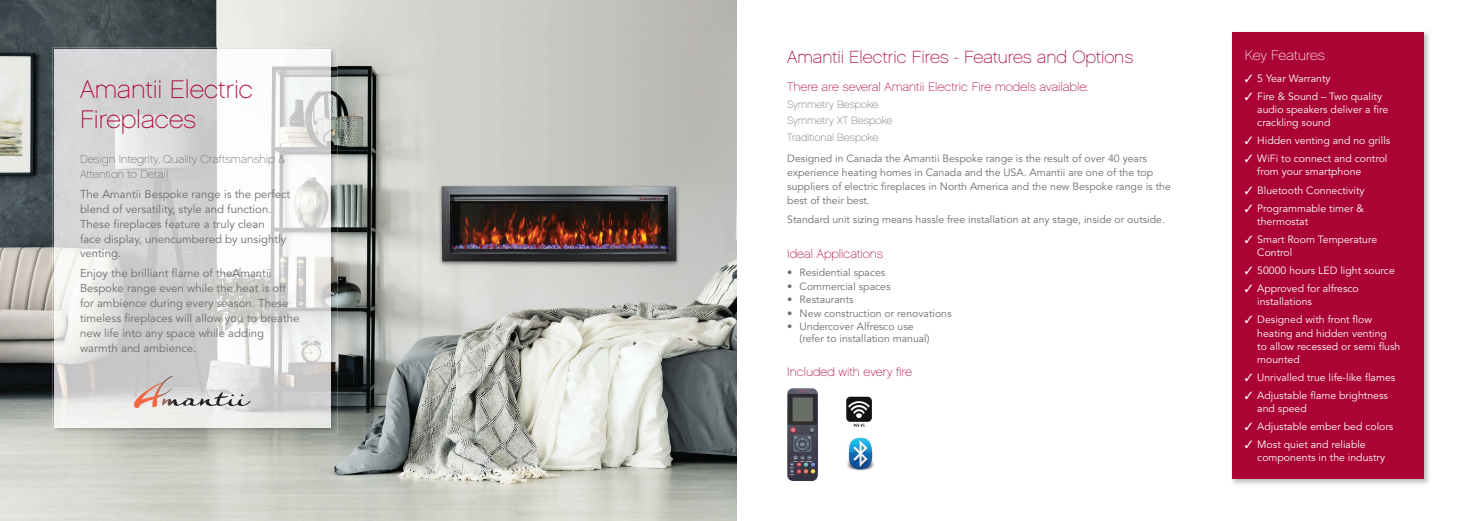
<style>
.page{position:relative;width:1474px;height:521px;background:#fff}
.page>*{position:absolute;margin:0;border:0;box-sizing:border-box;transform-origin:0 0}
.t1{font:25.38px/30.4px "Chalet Paris Nineteen Sixty";color:#ab0333}
.t2{font:17.5px "Chalet Paris Nineteen Sixty";color:#ab0333}
.t3{font:14px "Chalet Paris Nineteen Sixty";letter-spacing:-.01em;color:#fff}
.t4{font:12.25px "Chalet Paris Nineteen Sixty";color:#ab0333}
.t5{font:11.38px/14.9px "Avenir";color:#6c6d70}
.t6{font:11.38px/14.9px "Chalet Paris Nineteen Sixty";color:#6c6d70}
.t7{font:10.5px/13.1px "Avenir";color:#fff}
.t8{font:10.5px/14px "Avenir";color:#6c6d70}
.t9{font:10.5px/16.4px "Chalet Paris Nineteen Sixty";color:#6c6d70}
</style>
<div class="page">
<img style="left:0;top:0;width:737px;height:521px">
<img style="left:52px;top:47px;width:285px;height:30px">
<img style="left:309px;top:77px;width:28px;height:357px">
<img style="left:52px;top:77px;width:29px;height:357px">
<img style="left:81px;top:427px;width:228px;height:7px">
<img style="left:55px;top:50px;width:275px;height:377px">
<svg style="left:133px;top:376px;width:118px;height:32px;background:#cec5c3"></svg>
<img style="left:1232px;top:32px;width:197px;height:453px">
<div style="left:1232px;top:32px;width:191px;height:447px;background:#ab0333"></div>
<img style="left:787px;top:388px;width:31px;height:93px">
<img style="left:846px;top:397px;width:25px;height:30px">
<img style="left:847px;top:437px;width:27px;height:33px">
<h1 class="t1" style="left:80px;top:74px;width:175px">Amantii Electric<br>Fireplaces</h1>
<p class="t6" style="left:80px;top:152px;width:207px">Design Integrity, Quality Craftsmanship &amp;<br>Attention to Detail</p>
<p class="t5" style="left:80px;top:187px;width:212px">The Amantii Bespoke range is the perfect blend of versatility, style and function.<br>These fireplaces feature a truly clean<br>face display, unencumbered by unsightly venting.</p>
<p class="t5" style="left:80px;top:266px;width:221px">Enjoy the brilliant flame of theAmantii Bespoke range even while the heat is off for ambience during every season. These timeless fireplaces will allow you to breathe new life into any space while adding warmth and ambience.</p>
<h2 class="t2" style="left:787px;top:47px;width:347px">Amantii Electric Fires - Features and Options</h2>
<p class="t4" style="left:787px;top:80px;width:302px">There are several Amantii Electric Fire models available:</p>
<p class="t9" style="left:787px;top:96px;width:107px">Symmetry Bespoke<br>Symmetry XT Bespoke<br>Traditional Bespoke</p>
<p class="t8" style="left:787px;top:152px;width:385px">Designed in Canada the Amantii Bespoke range is the result of over 40 years experience heating homes in Canada and the USA. Amantii are one of the top suppliers of electric fireplaces in North America and the new Bespoke range is the best of their best.</p>
<p class="t8" style="left:787px;top:213px;width:379px">Standard unit sizing means hassle free installation at any stage, inside or outside.</p>
<p class="t4" style="left:787px;top:247px;width:97px">Ideal Applications</p>
<p class="t8" style="left:787px;top:266px;width:100px">• Residential spaces</p>
<p class="t8" style="left:787px;top:279px;width:105px">• Commercial spaces</p>
<p class="t8" style="left:787px;top:293px;width:68px">• Restaurants</p>
<p class="t8" style="left:787px;top:306px;width:166px">• New construction or renovations</p>
<p class="t8" style="left:799px;top:321px;width:131px;line-height:12.2px;text-indent:-12px">• Undercover Alfresco use (refer to installation manual)</p>
<p class="t4" style="left:787px;top:365px;width:126px">Included with every fire</p>
<h3 class="t3" style="left:1244px;top:47px;width:82px">Key Features</h3>
<p class="t7" style="left:1244px;top:72px;width:87px">✓ 5 Year Warranty</p>
<p class="t7" style="left:1257px;top:90px;width:133px;text-indent:-12px">✓ Fire &amp; Sound – Two quality audio speakers deliver a fire crackling sound</p>
<p class="t7" style="left:1244px;top:134px;width:147px">✓ Hidden venting and no grills</p>
<p class="t7" style="left:1257px;top:152px;width:132px;text-indent:-12px">✓ WiFi to connect and control from your smartphone</p>
<p class="t7" style="left:1244px;top:184px;width:121px">✓ Bluetooth Connectivity</p>
<p class="t7" style="left:1257px;top:202px;width:108px;text-indent:-12px">✓ Programmable timer &amp; thermostat</p>
<p class="t7" style="left:1257px;top:233px;width:121px;text-indent:-12px">✓ Smart Room Temperature<br>Control</p>
<p class="t7" style="left:1244px;top:264px;width:151px">✓ 50000 hours LED light source</p>
<p class="t7" style="left:1257px;top:282px;width:103px;text-indent:-12px">✓ Approved for alfresco installations</p>
<p class="t7" style="left:1257px;top:313px;width:145px;text-indent:-12px">✓ Designed with front flow heating and hidden venting<br>to allow recessed or semi flush mounted</p>
<p class="t7" style="left:1244px;top:371px;width:152px">✓ Unrivalled true life-like flames</p>
<p class="t7" style="left:1257px;top:389px;width:132px;text-indent:-12px">✓ Adjustable flame brightness and speed</p>
<p class="t7" style="left:1244px;top:420px;width:150px">✓ Adjustable ember bed colors</p>
<p class="t7" style="left:1257px;top:438px;width:129px;text-indent:-12px">✓ Most quiet and reliable components in the industry</p>
</div>
